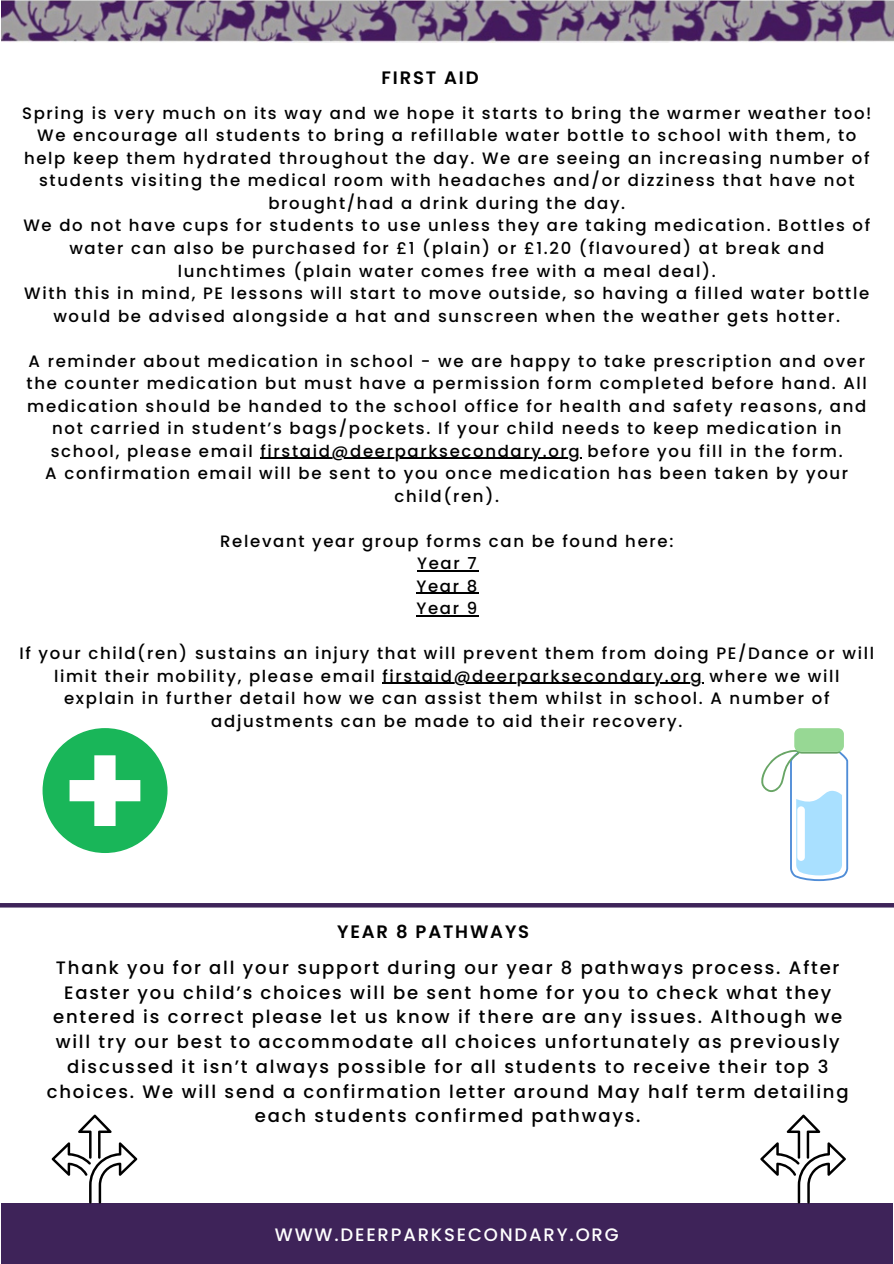
<style>
.page{position:relative;width:894px;height:1264px;background:#fff}
.page>*{position:absolute;margin:0;border:0;box-sizing:border-box;transform-origin:0 0}
.t1{font:500 18px/24.8px "Poppins";letter-spacing:.1em;color:#000;text-align:center}
.t2{font:500 18px "Poppins";letter-spacing:.1em;color:#fff}
.t3{font:600 18px "Poppins";letter-spacing:.1em;color:#000}
.t4{font:500 16.5px/22.5px "Poppins";letter-spacing:.1em;color:#000;text-align:center}
</style>
<div class="page">
<div style="left:1px;top:1203px;width:891px;height:60px;background:#3e2359"></div>
<img style="left:1px;top:0;width:892px;height:43px">
<div style="left:43px;top:728px;width:124px;height:125px;background:#19b659;border-radius:50%"></div>
<svg style="left:69px;top:755px;width:71px;height:71px"></svg>
<div style="left:794px;top:728px;width:49px;height:23px;background:#97d894;border-radius:6px"></div>
<svg style="left:761px;top:749px;width:86px;height:132px"></svg>
<div style="left:797px;top:806px;width:7px;height:54px;background:#fff;border-radius:4px"></div>
<div style="left:797px;top:766px;width:7px;height:21px;background:#fff;border-radius:4px"></div>
<hr style="left:260px;top:457px;width:321px;height:2px;background:#000">
<hr style="left:417px;top:570px;width:61px;height:1px;background:#000">
<hr style="left:416px;top:592px;width:63px;height:2px;background:#000">
<hr style="left:416px;top:615px;width:62px;height:1px;background:#000">
<hr style="left:382px;top:682px;width:321px;height:2px;background:#000">
<hr style="left:0;top:903px;width:893px;height:4px;background:#3e2359">
<svg style="left:52px;top:1114px;width:85px;height:89px"></svg>
<svg style="left:760px;top:1114px;width:85px;height:89px"></svg>
<p class="t3" style="left:381px;top:65px;width:99px">FIRST AID</p>
<h1 class="t4" style="left:22px;top:102px;width:850px">Spring is very much on its way and we hope it starts to bring the warmer weather too!<br>We encourage all students to bring a refillable water bottle to school with them, to help keep them hydrated throughout the day. We are seeing an increasing number of students visiting the medical room with headaches and/or dizziness that have not brought/had a drink during the day.</h1>
<p class="t4" style="left:23px;top:214px;width:848px">We do not have cups for students to use unless they are taking medication. Bottles of water can also be purchased for £1 (plain) or £1.20 (flavoured) at break and lunchtimes (plain water comes free with a meal deal).</p>
<p class="t4" style="left:24px;top:282px;width:846px">With this in mind, PE lessons will start to move outside, so having a filled water bottle would be advised alongside a hat and sunscreen when the weather gets hotter.</p>
<p class="t4" style="left:29px;top:349px;width:837px">A reminder about medication in school - we are happy to take prescription and over</p>
<p class="t4" style="left:27px;top:372px;width:841px">the counter medication but must have a permission form completed before hand. All</p>
<p class="t4" style="left:27px;top:394px;width:840px">medication should be handed to the school office for health and safety reasons, and</p>
<p class="t4" style="left:52px;top:417px;width:790px">not carried in student’s bags/pockets. If your child needs to keep medication in</p>
<p class="t4" style="left:51px;top:439px;width:203px">school, please email</p>
<p class="t4" style="left:260px;top:439px;width:583px">firstaid@deerparksecondary.org before you fill in the form.</p>
<p class="t4" style="left:45px;top:462px;width:804px">A confirmation email will be sent to you once medication has been taken by your</p>
<p class="t4" style="left:394px;top:484px;width:106px">child(ren).</p>
<p class="t4" style="left:220px;top:529px;width:454px">Relevant year group forms can be found here:<br>Year 7</p>
<p class="t4" style="left:416px;top:574px;width:62px">Year 8</p>
<p class="t4" style="left:416px;top:597px;width:62px">Year 9</p>
<p class="t4" style="left:54px;top:642px;width:821px;text-align:left;text-indent:-34px">If your child(ren) sustains an injury that will prevent them from doing PE/Dance or will limit their mobility, please email</p>
<p class="t4" style="left:382px;top:664px;width:458px">firstaid@deerparksecondary.org where we will</p>
<p class="t4" style="left:64px;top:687px;width:766px">explain in further detail how we can assist them whilst in school. A number of</p>
<p class="t4" style="left:211px;top:709px;width:472px">adjustments can be made to aid their recovery.</p>
<p class="t3" style="left:337px;top:919px;width:193px">YEAR 8 PATHWAYS</p>
<p class="t1" style="left:47px;top:955px;width:803px">Thank you for all your support during our year 8 pathways process. After Easter you child’s choices will be sent home for you to check what they entered is correct please let us know if there are any issues. Although we will try our best to accommodate all choices unfortunately as previously discussed it isn’t always possible for all students to receive their top 3 choices. We will send a confirmation letter around May half term detailing each students confirmed pathways.</p>
<p class="t2" style="left:275px;top:1221px;width:345px">WWW.DEERPARKSECONDARY.ORG</p>
</div>
